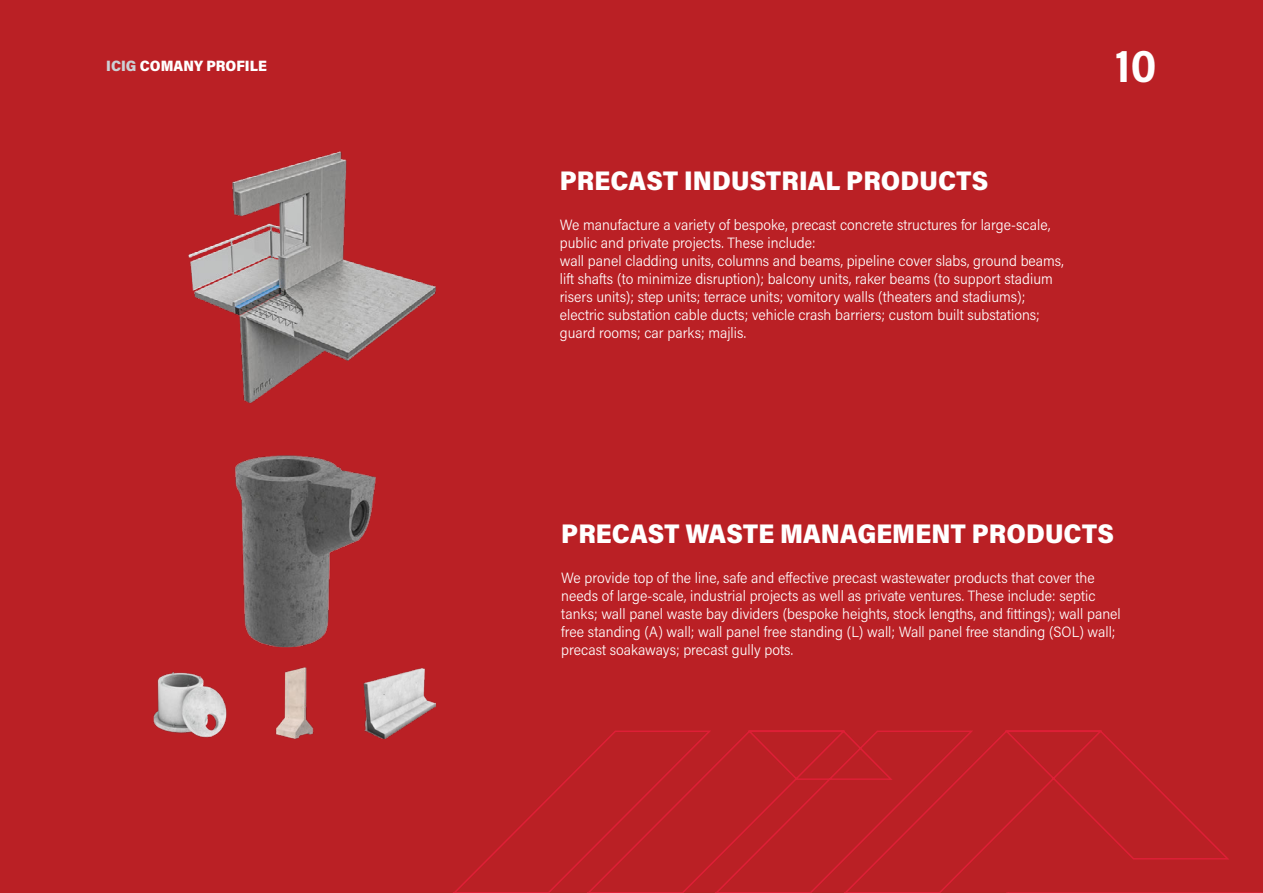
<style>
.page{position:relative;width:1263px;height:893px;background:#ba2025}
.page>*{position:absolute;margin:0;border:0;box-sizing:border-box;transform-origin:0 0}
.t1{font:700 45px "Acumin Pro Semi Cond";color:#fff}
.t2{font:900 27px "Acumin Pro Semi Cond";color:#fff}
.t3{font:300 15px/18px "Acumin Pro Semi Cond";color:#fff}
.t4{font:900 15px "Acumin Pro Semi Cond";color:#fff}
.s1{color:#ccd0d5}
</style>
<div class="page">
<svg style="left:453px;top:730px;width:810px;height:163px"></svg>
<img style="left:188px;top:151px;width:248px;height:252px">
<img style="left:234px;top:455px;width:142px;height:193px">
<img style="left:275px;top:667px;width:39px;height:72px">
<img style="left:363px;top:668px;width:72px;height:70px">
<img style="left:153px;top:672px;width:74px;height:66px">
<p class="t4" style="left:106px;top:55px;width:162px"><span class="s1">ICIG</span> COMANY PROFILE</p>
<h1 class="t1" style="left:1116px;top:35px;width:42px">10</h1>
<h2 class="t2" style="left:560px;top:162px;width:430px">PRECAST INDUSTRIAL PRODUCTS</h2>
<p class="t3" style="left:560px;top:215px;width:505px">We manufacture a variety of bespoke, precast concrete structures for large-scale, public and private projects. These include:<br>wall panel cladding units, columns and beams, pipeline cover slabs, ground beams, lift shafts (to minimize disruption); balcony units, raker beams (to support stadium risers units); step units; terrace units; vomitory walls (theaters and stadiums); electric substation cable ducts; vehicle crash barriers; custom built substations; guard rooms; car parks; majlis.</p>
<h2 class="t2" style="left:561px;top:515px;width:554px">PRECAST WASTE MANAGEMENT PRODUCTS</h2>
<p class="t3" style="left:561px;top:568px;width:561px">We provide top of the line, safe and effective precast wastewater products that cover the needs of large-scale, industrial projects as well as private ventures. These include: septic tanks; wall panel waste bay dividers (bespoke heights, stock lengths, and fittings); wall panel free standing (A) wall; wall panel free standing (L) wall; Wall panel free standing (SOL) wall; precast soakaways; precast gully pots.</p>
</div>
